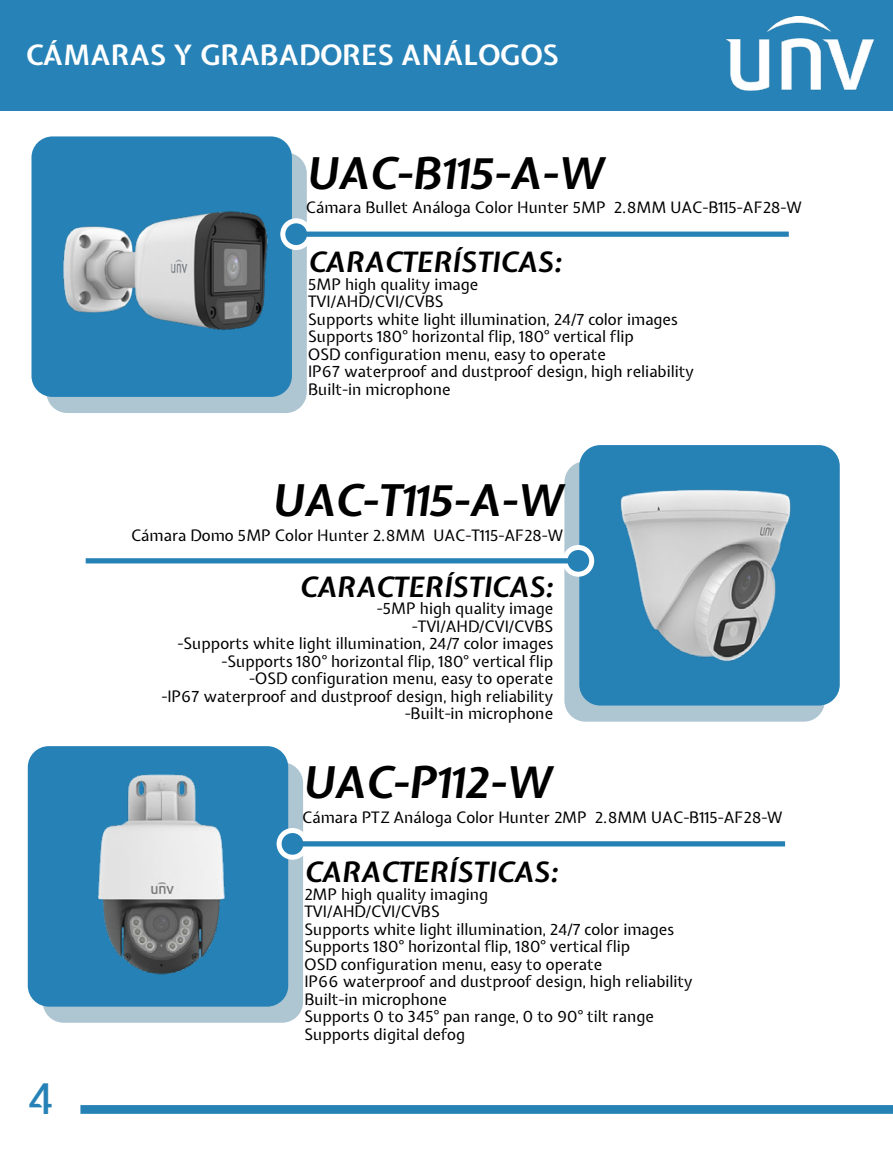
<style>
.page{position:relative;width:893px;height:1158px;background:#fff}
.page>*{position:absolute;margin:0;border:0;box-sizing:border-box;transform-origin:0 0}
.t1{font:italic 700 43.75px "Expletus Sans";color:#000}
.t2{font:500 43.75px "Expletus Sans";color:#2682b6}
.t3{font:italic 700 28px "Expletus Sans";color:#000}
.t4{font:700 28px "Expletus Sans";color:#fff}
.t5{font:15.75px/17.5px "Expletus Sans";color:#000}
</style>
<div class="page">
<div style="left:80px;top:1105px;width:813px;height:9px;background:#2681b5"></div>
<div style="left:0;top:0;width:893px;height:110px;background:#2783b7"></div>
<img style="left:727px;top:16px;width:147px;height:75px">
<div style="left:46px;top:153px;width:261px;height:260px;background:#aec5d2;border-radius:21px"></div>
<div style="left:31px;top:136px;width:261px;height:261px;background:#2682b6;border-radius:21px"></div>
<div style="left:280px;top:218px;width:32px;height:32px;background:#fff;border-radius:50%"></div>
<div style="left:285px;top:223px;width:22px;height:22px;background:#2682b6;border-radius:50%"></div>
<div style="left:296px;top:232px;width:493px;height:5px;background:#2681b5"></div>
<img style="left:63px;top:211px;width:205px;height:119px">
<div style="left:564px;top:461px;width:261px;height:261px;background:#aec5d2;border-radius:21px"></div>
<div style="left:579px;top:445px;width:261px;height:260px;background:#2681b5;border-radius:21px"></div>
<img style="left:589px;top:489px;width:202px;height:172px">
<div style="left:562px;top:545px;width:32px;height:32px;background:#fff;border-radius:50%"></div>
<div style="left:567px;top:550px;width:22px;height:22px;background:#2682b6;border-radius:50%"></div>
<div style="left:86px;top:558px;width:492px;height:5px;background:#2681b5"></div>
<svg style="left:43px;top:762px;width:260px;height:261px;fill:#aec5d2"></svg>
<div style="left:28px;top:746px;width:260px;height:260px;background:#2682b6;border-radius:21px"></div>
<div style="left:277px;top:828px;width:31px;height:32px;background:#fff;border-radius:50%"></div>
<div style="left:282px;top:833px;width:21px;height:22px;background:#2682b6;border-radius:50%"></div>
<div style="left:292px;top:841px;width:493px;height:5px;background:#2681b5"></div>
<img style="left:97px;top:774px;width:191px;height:201px">
<h2 class="t4" style="left:26px;top:39px;width:534px">CÁMARAS Y GRABADORES ANÁLOGOS</h2>
<h1 class="t1" style="left:306px;top:149px;width:299px">UAC-B115-A-W</h1>
<p class="t5" style="left:306px;top:200px;width:497px">Cámara Bullet Análoga Color Hunter 5MP 2.8MM UAC-B115-AF28-W</p>
<h2 class="t3" style="left:308px;top:247px;width:255px">CARACTERÍSTICAS:</h2>
<p class="t5" style="left:308px;top:276px;width:387px">5MP high quality image<br>TVI/AHD/CVI/CVBS<br>Supports white light illumination, 24/7 color images Supports 180° horizontal flip, 180° vertical flip<br>OSD configuration menu, easy to operate<br>IP67 waterproof and dustproof design, high reliability Built-in microphone</p>
<h1 class="t1" style="left:272px;top:477px;width:293px">UAC-T115-A-W</h1>
<p class="t5" style="left:131px;top:527px;width:434px">Cámara Domo 5MP Color Hunter 2.8MM UAC-T115-AF28-W</p>
<h2 class="t3" style="left:299px;top:571px;width:255px">CARACTERÍSTICAS:</h2>
<p class="t5" style="left:161px;top:601px;width:393px;text-align:right">-5MP high quality image<br>-TVI/AHD/CVI/CVBS<br>-Supports white light illumination, 24/7 color images -Supports 180° horizontal flip, 180° vertical flip<br>-OSD configuration menu, easy to operate<br>-IP67 waterproof and dustproof design, high reliability -Built-in microphone</p>
<h1 class="t2" style="left:28px;top:1075px;width:28px">4</h1>
<h1 class="t1" style="left:302px;top:759px;width:251px">UAC-P112-W</h1>
<p class="t5" style="left:302px;top:809px;width:482px">Cámara PTZ Análoga Color Hunter 2MP 2.8MM UAC-B115-AF28-W</p>
<h2 class="t3" style="left:304px;top:857px;width:255px">CARACTERÍSTICAS:</h2>
<p class="t5" style="left:304px;top:886px;width:390px">2MP high quality imaging<br>TVI/AHD/CVI/CVBS<br>Supports white light illumination, 24/7 color images Supports 180° horizontal flip, 180° vertical flip<br>OSD configuration menu, easy to operate<br>IP66 waterproof and dustproof design, high reliability Built-in microphone<br>Supports 0 to 345° pan range, 0 to 90° tilt range Supports digital defog</p>
</div>
